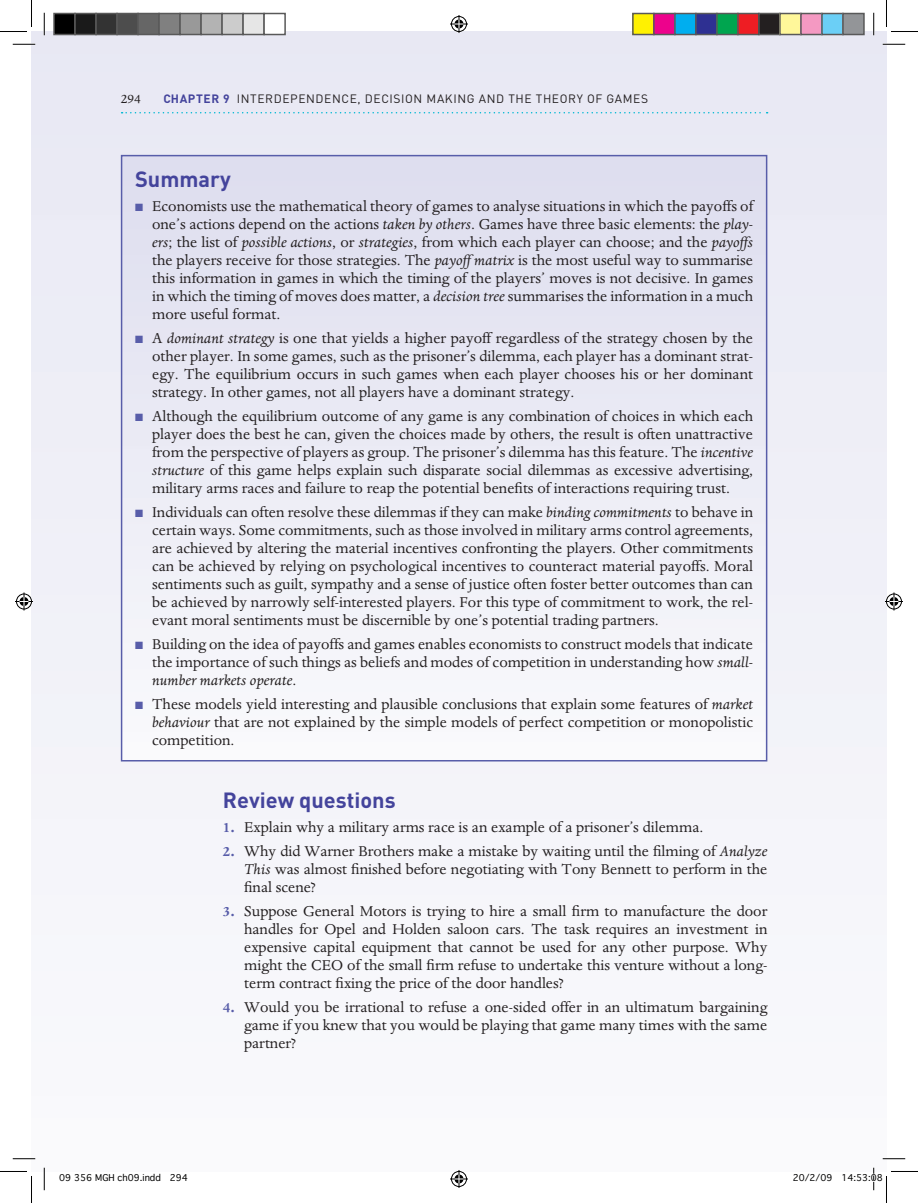
<style>
.page{position:relative;width:918px;height:1203px;background:#fff}
.page>*{position:absolute;margin:0;border:0;box-sizing:border-box;transform-origin:0 0}
.reviewah{font:700 21.75px "DIN";color:#44449c}
.summaryah{font:700 21.75px "DIN";color:#44449c}
.summbl{font:16.5px/18px "Dante";color:#231f20;text-align:justify}
.revl1{font:16.5px/18px "Dante";color:#231f20;text-align:justify}
.text{font:15px "Dante";color:#231f20}
.text-2{font:12px "DIN";letter-spacing:.05em;color:#231f20}
.t1{font:9px "Geneva";color:#000}
.s1{font-weight:700;color:#44449c}
.s2{color:#585da9}
.s3{font-style:italic}
.s4{font-weight:700;color:#585da9}
</style>
<div class="page">
<div style="left:32px;top:32px;width:841px;height:1139px;background:linear-gradient(to right,#f3f3f9,#f2f2f8)"></div>
<svg style="left:122px;top:112px;width:645px;height:1px"></svg>
<div style="left:873px;top:32px;width:13px;height:1139px;background:#f1f1f8"></div>
<div style="left:122px;top:156px;width:644px;height:604px;background:linear-gradient(to bottom,#dde,#fafafc)"></div>
<hr style="left:13px;top:43px;width:22px;height:2px;background:#fff">
<hr style="left:882px;top:43px;width:23px;height:2px;background:#fff">
<hr style="left:13px;top:1157px;width:22px;height:2px;background:#fff">
<hr style="left:882px;top:1157px;width:23px;height:2px;background:#fff">
<hr style="left:43px;top:13px;width:2px;height:22px;background:#fff">
<hr style="left:43px;top:1167px;width:2px;height:23px;background:#fff">
<hr style="left:872px;top:13px;width:2px;height:22px;background:#fff">
<svg style="left:13px;top:44px;width:22px;height:1px"></svg>
<svg style="left:882px;top:44px;width:23px;height:1px"></svg>
<svg style="left:13px;top:1158px;width:22px;height:1px"></svg>
<svg style="left:882px;top:1158px;width:23px;height:1px"></svg>
<svg style="left:44px;top:13px;width:1px;height:22px"></svg>
<svg style="left:44px;top:1167px;width:1px;height:23px"></svg>
<svg style="left:873px;top:13px;width:1px;height:22px"></svg>
<svg style="left:0;top:0;width:32px;height:32px"></svg>
<svg style="left:0;top:1171px;width:32px;height:32px"></svg>
<svg style="left:886px;top:0;width:32px;height:32px"></svg>
<svg style="left:450px;top:15px;width:18px;height:18px"></svg>
<svg style="left:450px;top:1170px;width:18px;height:18px"></svg>
<svg style="left:15px;top:592px;width:18px;height:18px"></svg>
<svg style="left:885px;top:592px;width:18px;height:18px"></svg>
<div style="left:54px;top:14px;width:21px;height:21px;background:#000"></div>
<div style="left:53px;top:13px;width:23px;height:22px;border:2px solid #595959"></div>
<div style="left:75px;top:14px;width:21px;height:21px;background:#1a1a1a"></div>
<div style="left:74px;top:13px;width:23px;height:22px;border:2px solid #595959"></div>
<div style="left:96px;top:14px;width:21px;height:21px;background:#333"></div>
<div style="left:95px;top:13px;width:23px;height:22px;border:2px solid #595959"></div>
<div style="left:117px;top:14px;width:21px;height:21px;background:#4d4d4d"></div>
<div style="left:116px;top:13px;width:23px;height:22px;border:2px solid #595959"></div>
<div style="left:138px;top:14px;width:21px;height:21px;background:#666"></div>
<div style="left:137px;top:13px;width:23px;height:22px;border:2px solid #595959"></div>
<div style="left:159px;top:14px;width:21px;height:21px;background:#808080"></div>
<div style="left:158px;top:13px;width:23px;height:22px;border:2px solid #595959"></div>
<div style="left:180px;top:14px;width:21px;height:21px;background:#999"></div>
<div style="left:179px;top:13px;width:23px;height:22px;border:2px solid #595959"></div>
<div style="left:201px;top:14px;width:21px;height:21px;background:#b3b3b3"></div>
<div style="left:200px;top:13px;width:23px;height:22px;border:2px solid #595959"></div>
<div style="left:222px;top:14px;width:21px;height:21px;background:#ccc"></div>
<div style="left:221px;top:13px;width:23px;height:22px;border:2px solid #595959"></div>
<div style="left:243px;top:14px;width:21px;height:21px;background:#e6e6e6"></div>
<div style="left:242px;top:13px;width:23px;height:22px;border:2px solid #595959"></div>
<div style="left:263px;top:13px;width:23px;height:22px;border:2px solid #595959"></div>
<div style="left:633px;top:14px;width:21px;height:21px;background:#fff101"></div>
<div style="left:632px;top:13px;width:22px;height:22px;border:2px solid #595959"></div>
<div style="left:654px;top:14px;width:21px;height:21px;background:#ed028c"></div>
<div style="left:653px;top:13px;width:22px;height:22px;border:2px solid #595959"></div>
<div style="left:675px;top:14px;width:21px;height:21px;background:#00aeef"></div>
<div style="left:674px;top:13px;width:22px;height:22px;border:2px solid #595959"></div>
<div style="left:696px;top:14px;width:21px;height:21px;background:#2e3092"></div>
<div style="left:695px;top:13px;width:22px;height:22px;border:2px solid #595959"></div>
<div style="left:717px;top:14px;width:21px;height:21px;background:#00a54f"></div>
<div style="left:716px;top:13px;width:22px;height:22px;border:2px solid #595959"></div>
<div style="left:738px;top:14px;width:21px;height:21px;background:#ee1d23"></div>
<div style="left:737px;top:13px;width:22px;height:22px;border:2px solid #595959"></div>
<div style="left:759px;top:14px;width:21px;height:21px;background:#231f20"></div>
<div style="left:758px;top:13px;width:22px;height:22px;border:2px solid #595959"></div>
<div style="left:780px;top:14px;width:21px;height:21px;background:#fff79a"></div>
<div style="left:779px;top:13px;width:22px;height:22px;border:2px solid #595959"></div>
<div style="left:801px;top:14px;width:21px;height:21px;background:#f499c2"></div>
<div style="left:800px;top:13px;width:22px;height:22px;border:2px solid #595959"></div>
<div style="left:822px;top:14px;width:21px;height:21px;background:#6bcff6"></div>
<div style="left:821px;top:13px;width:22px;height:22px;border:2px solid #595959"></div>
<div style="left:843px;top:14px;width:21px;height:21px;background:#939598"></div>
<div style="left:842px;top:13px;width:22px;height:22px;border:2px solid #595959"></div>
<svg style="left:842px;top:1167px;width:76px;height:36px"></svg>
<p class="text" style="left:121px;top:91px;width:22px">294</p>
<p class="text-2" style="left:163px;top:92px;width:486px"><span class="s1">CHAPTER 9</span> INTERDEPENDENCE, DECISION MAKI NG AND THE THEORY OF GAMES</p>
<p class="summaryah" style="left:135px;top:165px;width:97px">Summary</p>
<p class="summbl" style="left:152px;top:198px;width:602px;text-indent:-17px"><span class="s2">■</span> Economists use the mathematical theory of games to analyse situations in which the payoffs of one’s actions depend on the actions <span class="s3">taken by others</span>. Games have three basic elements: the <span class="s3">play&shy;ers</span>; the list of <span class="s3">possible actions</span>, or <span class="s3">strategies</span>, from which each player can choose; and the <span class="s3">payoffs </span>the players receive for those strategies. The <span class="s3">payoff matrix</span> is the most useful way to summarise this information in games in which the timing of the players’ moves is not decisive. In games in which the timing of moves does matter, a <span class="s3">decision tree</span> summarises the information in a much more useful format.</p>
<p class="summbl" style="left:152px;top:330px;width:602px;text-indent:-17px"><span class="s2">■</span> A <span class="s3">dominant strategy</span> is one that yields a higher payoff regardless of the strategy chosen by the other player. In some games, such as the prisoner’s dilemma, each player has a dominant strat&shy;egy. The equilibrium occurs in such games when each player chooses his or her dominant strategy. In other games, not all players have a dominant strategy.</p>
<p class="summbl" style="left:152px;top:408px;width:602px;text-indent:-17px"><span class="s2">■</span> Although the equilibrium outcome of any game is any combination of choices in which each player does the best he can, given the choices made by others, the result is often unattractive from the perspective of players as group. The prisoner’s dilemma has this feature. The <span class="s3">incentive structure</span> of this game helps explain such disparate social dilemmas as excessive advertising, military arms races and failure to reap the potential benefits of interactions requiring trust.</p>
<p class="summbl" style="left:152px;top:504px;width:602px;text-indent:-17px"><span class="s2">■</span> Individuals can often resolve these dilemmas if they can make <span class="s3">binding commitments</span> to behave in certain ways. Some commitments, such as those involved in military arms control agreements, are achieved by altering the material incentives confronting the players. Other commitments can be achieved by relying on psychological incentives to counteract material payoffs. Moral sentiments such as guilt, sympathy and a sense of justice often foster better outcomes than can be achieved by narrowly self-interested players. For this type of commitment to work, the rel&shy;evant moral sentiments must be discernible by one’s potential trading partners.</p>
<p class="summbl" style="left:152px;top:636px;width:602px;text-indent:-17px"><span class="s2">■</span> Building on the idea of payoffs and games enables economists to construct models that indicate the importance of such things as beliefs and modes of competition in understanding how <span class="s3">small&shy;number markets operate</span>.</p>
<p class="summbl" style="left:152px;top:696px;width:602px;text-indent:-17px"><span class="s2">■</span> These models yield interesting and plausible conclusions that explain some features of <span class="s3">market behaviour</span> that are not explained by the simple models of perfect competition or monopolistic competition.</p>
<p class="reviewah" style="left:223px;top:786px;width:174px">Review questions</p>
<p class="revl1" style="left:223px;top:818px;width:482px"><span class="s4">1.</span> Explain why a military arms race is an example of a prisoner’s dilemma.</p>
<p class="revl1" style="left:244px;top:842px;width:524px;text-indent:-21px"><span class="s4">2.</span> Why did Warner Brothers make a mistake by waiting until the filming of <span class="s3">Analyze This</span> was almost finished before negotiating with Tony Bennett to perform in the final scene?</p>
<p class="revl1" style="left:244px;top:902px;width:525px;text-indent:-21px"><span class="s4">3.</span> Suppose General Motors is trying to hire a small firm to manufacture the door handles for Opel and Holden saloon cars. The task requires an investment in expensive capital equipment that cannot be used for any other purpose. Why might the CEO of the small firm refuse to undertake this venture without a long&shy;term contract fixing the price of the door handles?</p>
<p class="revl1" style="left:244px;top:998px;width:525px;text-indent:-21px"><span class="s4">4.</span> Would you be irrational to refuse a one-sided offer in an ultimatum bargaining game if you knew that you would be playing that game many times with the same partner?</p>
<p class="t1" style="left:59px;top:1170px;width:130px">09 356 MGH ch09.indd 294</p>
<p class="t1" style="left:792px;top:1170px;width:92px">20/2/09 14:53:08</p>
</div>
